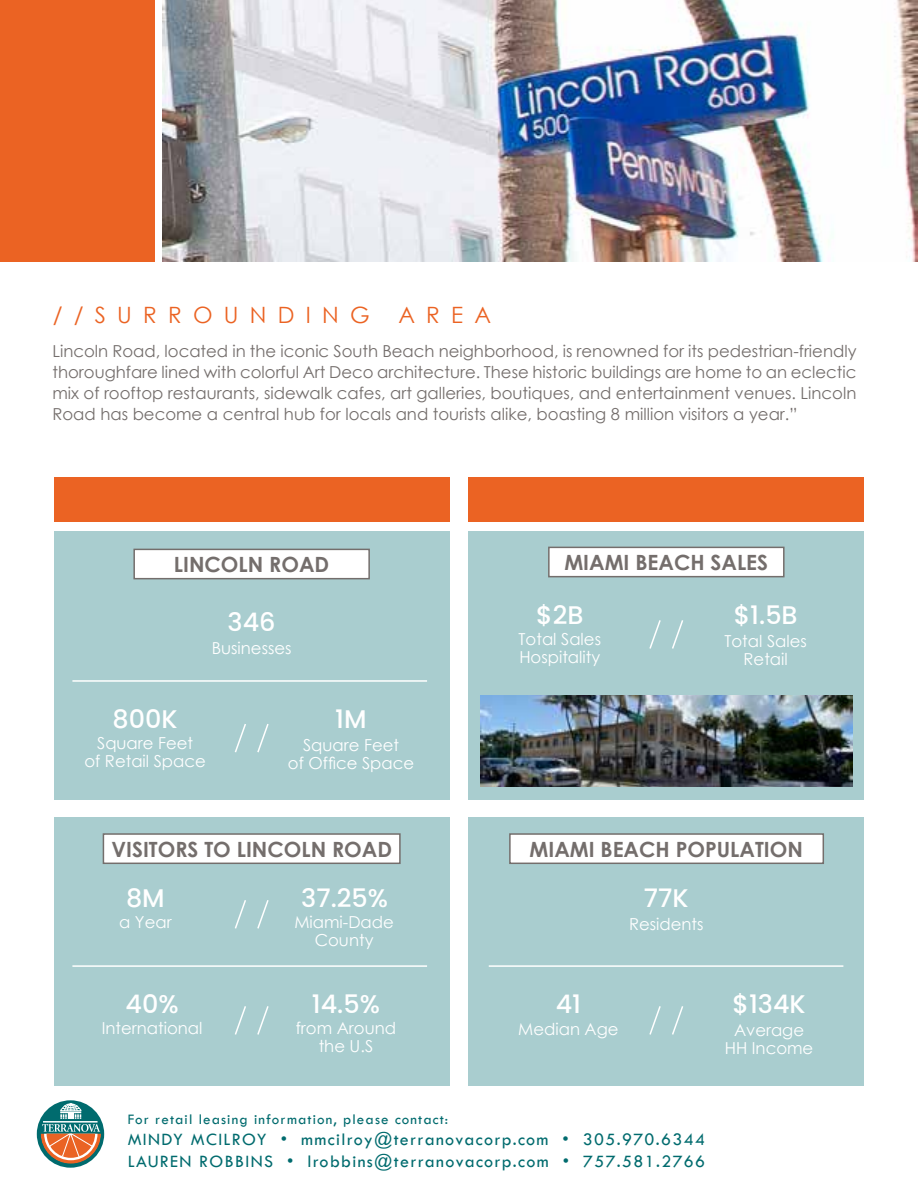
<style>
.page{position:relative;width:918px;height:1188px;background:#fff}
.page>*{position:absolute;margin:0;border:0;box-sizing:border-box;transform-origin:0 0}
.t1{font:500 25.5px "Poppins";color:#fff}
.t2{font:22.5px "Century Gothic";letter-spacing:.5em;color:#eb6323}
.t3{font:700 21px "Century Gothic";color:#746e6c}
.t4{font:18px/21.6px "Tw Cen";letter-spacing:.075em;color:#006b6e}
.t5{font:16.5px/21px "Century Gothic";color:#746e6c;text-align:justify}
.t6{font:16.5px/18px "Century Gothic";color:#fff;text-align:center}
.t7{font:15px "Tw Cen";letter-spacing:.075em;color:#006b6e}
</style>
<div class="page">
<div style="left:469px;top:531px;width:395px;height:269px;background:#a9cdcf"></div>
<div style="left:469px;top:818px;width:395px;height:268px;background:#a9cdcf"></div>
<hr style="left:489px;top:965px;width:354px;height:2px;background:#fff">
<div style="left:509px;top:833px;width:315px;height:31px;background:#fff;border:2px solid #746e6c"></div>
<svg style="left:649px;top:1006px;width:12px;height:29px"></svg>
<svg style="left:672px;top:1006px;width:11px;height:29px"></svg>
<div style="left:548px;top:547px;width:237px;height:30px;background:#fff;border:2px solid #746e6c"></div>
<svg style="left:649px;top:620px;width:12px;height:29px"></svg>
<svg style="left:672px;top:620px;width:11px;height:29px"></svg>
<div style="left:469px;top:477px;width:395px;height:44px;background:#eb6323"></div>
<img style="left:481px;top:696px;width:371px;height:90px">
<img style="left:162px;top:0;width:756px;height:261px">
<svg style="left:37px;top:1100px;width:67px;height:68px"></svg>
<svg style="left:41px;top:1104px;width:60px;height:60px"></svg>
<hr style="left:43px;top:1121px;width:55px;height:2px;background:#fff">
<div style="left:54px;top:818px;width:395px;height:268px;background:#a9cdcf"></div>
<hr style="left:72px;top:965px;width:355px;height:2px;background:#fff">
<div style="left:103px;top:833px;width:298px;height:31px;background:#fff;border:2px solid #746e6c"></div>
<svg style="left:235px;top:900px;width:11px;height:29px"></svg>
<svg style="left:257px;top:900px;width:12px;height:29px"></svg>
<svg style="left:235px;top:1006px;width:11px;height:29px"></svg>
<svg style="left:257px;top:1006px;width:12px;height:29px"></svg>
<div style="left:0;top:0;width:155px;height:261px;background:#eb6323"></div>
<div style="left:54px;top:531px;width:395px;height:269px;background:#a9cdcf"></div>
<hr style="left:72px;top:680px;width:355px;height:2px;background:#fff">
<div style="left:133px;top:549px;width:237px;height:30px;background:#fff;border:2px solid #746e6c"></div>
<svg style="left:234px;top:724px;width:12px;height:29px"></svg>
<svg style="left:257px;top:724px;width:12px;height:29px"></svg>
<div style="left:54px;top:477px;width:395px;height:44px;background:#eb6323"></div>
<h2 class="t2" style="left:53px;top:300px;width:318px">//SURROUNDING</h2>
<h2 class="t2" style="left:398px;top:300px;width:94px">AREA</h2>
<p class="t5" style="left:52px;top:340px;width:806px">Lincoln Road, located in the iconic South Beach neighborhood, is renowned for its pedestrian-friendly thoroughfare lined with colorful Art Deco architecture. These historic buildings are home to an eclectic mix of rooftop restaurants, sidewalk cafes, art galleries, boutiques, and entertainment venues. Lincoln Road has become a central hub for locals and tourists alike, boasting 8 million visitors a year.”</p>
<p class="t3" style="left:174px;top:548px;width:157px">LINCOLN ROAD</p>
<h1 class="t1" style="left:228px;top:607px;width:50px">346</h1>
<p class="t6" style="left:212px;top:639px;width:81px">Businesses</p>
<h1 class="t1" style="left:113px;top:704px;width:67px">800K</h1>
<p class="t6" style="left:84px;top:734px;width:123px">Square Feet<br>of Retail Space</p>
<h1 class="t1" style="left:335px;top:704px;width:33px">1M</h1>
<p class="t6" style="left:288px;top:736px;width:128px">Square Feet<br>of Office Space</p>
<p class="t3" style="left:112px;top:833px;width:282px">VISITORS TO LINCOLN ROAD</p>
<h1 class="t1" style="left:126px;top:883px;width:40px">8M</h1>
<p class="t6" style="left:119px;top:913px;width:54px">a Year</p>
<h1 class="t1" style="left:126px;top:989px;width:55px">40%</h1>
<p class="t6" style="left:102px;top:1019px;width:102px">International</p>
<h1 class="t1" style="left:301px;top:883px;width:88px">37.25%</h1>
<p class="t6" style="left:294px;top:913px;width:101px">Miami-Dade<br>County</p>
<h1 class="t1" style="left:312px;top:989px;width:70px">14.5%</h1>
<p class="t6" style="left:296px;top:1019px;width:102px">from Around the U.S</p>
<p class="t3" style="left:564px;top:546px;width:205px">MIAMI BEACH SALES</p>
<h1 class="t1" style="left:536px;top:601px;width:49px">$2B</h1>
<p class="t6" style="left:519px;top:630px;width:84px;text-align:left">Total Sales<br>Hospitality</p>
<h1 class="t1" style="left:734px;top:601px;width:66px">$1.5B</h1>
<p class="t6" style="left:724px;top:632px;width:84px">Total Sales<br>Retail</p>
<p class="t3" style="left:530px;top:834px;width:275px">MIAMI BEACH POPULATION</p>
<h1 class="t1" style="left:644px;top:883px;width:46px">77K</h1>
<p class="t6" style="left:629px;top:915px;width:76px">Residents</p>
<h1 class="t1" style="left:556px;top:989px;width:27px">41</h1>
<p class="t6" style="left:518px;top:1020px;width:102px">Median Age</p>
<h1 class="t1" style="left:732px;top:989px;width:75px">$134K</h1>
<p class="t6" style="left:725px;top:1021px;width:90px">Average<br>HH Income</p>
<p class="t7" style="left:128px;top:1110px;width:322px">For retail leasing information, please contact:</p>
<p class="t4" style="left:128px;top:1129px;width:579px">MINDY MCILROY • mmcilroy@terranovacorp.com • 305.970.6344<br>LAUREN ROBBINS • lrobbins@terranovacorp.com • 757.581.2766</p>
</div>
